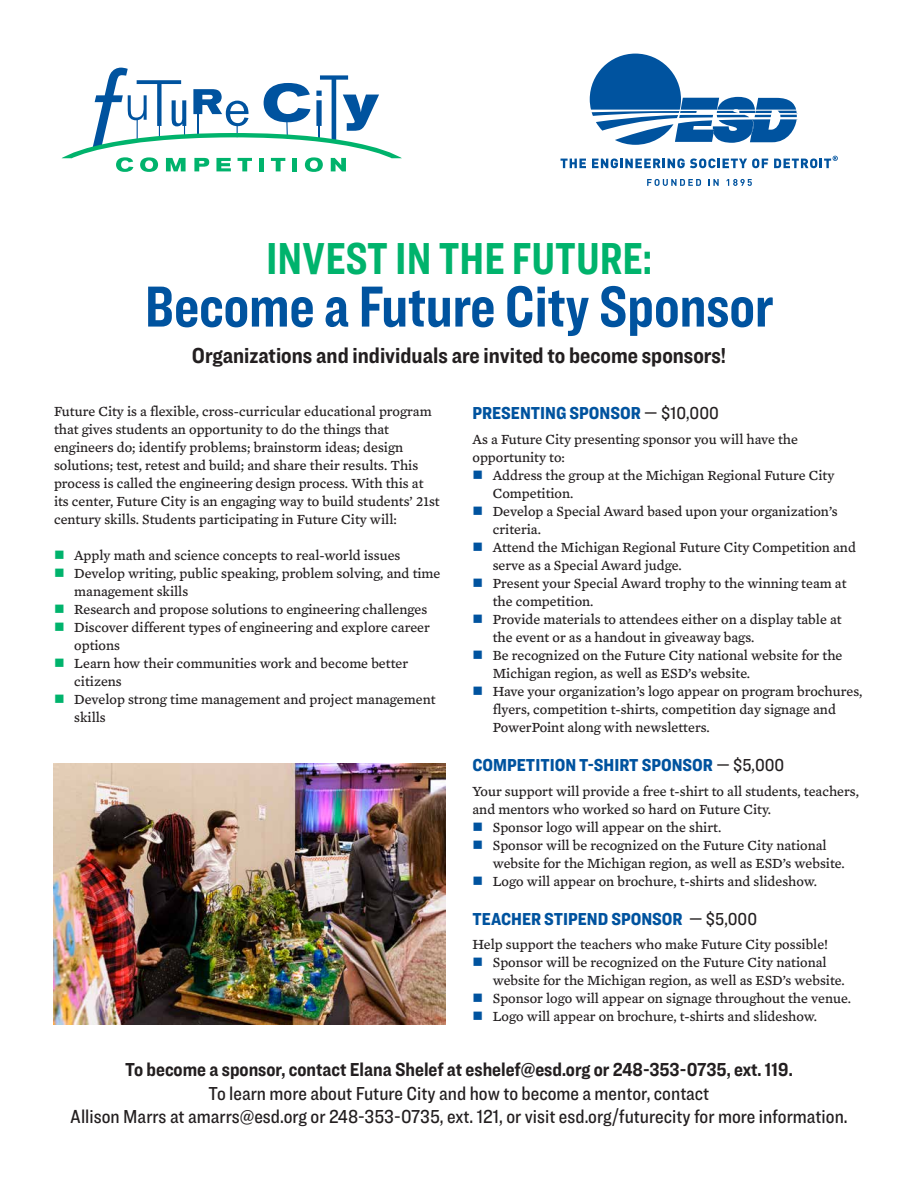
<style>
.page{position:relative;width:918px;height:1188px;background:#fff}
.page>*{position:absolute;margin:0;border:0;box-sizing:border-box;transform-origin:0 0}
.t1{font:700 60px "Ringside Compressed";color:#00539f}
.t2{font:700 46.5px "Ringside Compressed";color:#00b36c}
.t3{font:700 22.5px "Ringside Condensed";color:#231f20}
.t4{font:500 19.5px/23.4px "Ringside Condensed";color:#231f20;text-align:center}
.t5{font:700 19.5px "Ringside Condensed";color:#231f20}
.t6{font:900 18px "Ringside Condensed";color:#00539f}
.t7{font:14.25px/18px "Mercury Text G4 Roman";color:#231f20}
.s1{color:#00b36c}
.s2{font-weight:500;color:#231f20}
.s3{color:#00539f}
</style>
<div class="page">
<svg style="left:590px;top:54px;width:208px;height:91px"></svg>
<svg style="left:561px;top:159px;width:25px;height:9px"></svg>
<svg style="left:592px;top:158px;width:176px;height:10px"></svg>
<svg style="left:774px;top:156px;width:64px;height:12px"></svg>
<svg style="left:647px;top:179px;width:54px;height:7px"></svg>
<svg style="left:709px;top:179px;width:10px;height:7px"></svg>
<svg style="left:727px;top:179px;width:25px;height:7px"></svg>
<svg style="left:62px;top:68px;width:340px;height:104px"></svg>
<img style="left:54px;top:763px;width:391px;height:261px">
<h2 class="t2" style="left:266px;top:226px;width:387px">INVEST IN THE FUTURE:</h2>
<h1 class="t1" style="left:145px;top:265px;width:630px">Become a Future City Sponsor</h1>
<h3 class="t3" style="left:192px;top:340px;width:536px">Organizations and individuals are invited to become sponsors!</h3>
<p class="t7" style="left:54px;top:402px;width:387px">Future City is a flexible, cross-curricular educational program that gives students an opportunity to do the things that engineers do; identify problems; brainstorm ideas; design solutions; test, retest and build; and share their results. This process is called the engineering design process. With this at its center, Future City is an engaging way to build students’ 21st century skills. Students participating in Future City will:</p>
<p class="t7" style="left:54px;top:546px;width:348px"><span class="s1">■</span> Apply math and science concepts to real-world issues</p>
<p class="t7" style="left:74px;top:564px;width:368px;text-indent:-20px"><span class="s1">■</span> Develop writing, public speaking, problem solving, and time management skills</p>
<p class="t7" style="left:54px;top:600px;width:375px"><span class="s1">■</span> Research and propose solutions to engineering challenges</p>
<p class="t7" style="left:74px;top:618px;width:357px;text-indent:-20px"><span class="s1">■</span> Discover different types of engineering and explore career options</p>
<p class="t7" style="left:74px;top:654px;width:335px;text-indent:-20px"><span class="s1">■</span> Learn how their communities work and become better citizens</p>
<p class="t7" style="left:74px;top:690px;width:363px;text-indent:-20px"><span class="s1">■</span> Develop strong time management and project management skills</p>
<p class="t6" style="left:472px;top:400px;width:248px">PRESENTING SPONSOR <span class="s2">— $10,000</span></p>
<p class="t7" style="left:472px;top:430px;width:327px">As a Future City presenting sponsor you will have the opportunity to:</p>
<p class="t7" style="left:493px;top:466px;width:343px;text-indent:-20px"><span class="s3">■</span> Address the group at the Michigan Regional Future City<br>Competition.</p>
<p class="t7" style="left:493px;top:502px;width:346px;text-indent:-20px"><span class="s3">■</span> Develop a Special Award based upon your organization’s criteria.</p>
<p class="t7" style="left:493px;top:538px;width:365px;text-indent:-20px"><span class="s3">■</span> Attend the Michigan Regional Future City Competition and serve as a Special Award judge.</p>
<p class="t7" style="left:493px;top:574px;width:355px;text-indent:-20px"><span class="s3">■</span> Present your Special Award trophy to the winning team at the competition.</p>
<p class="t7" style="left:493px;top:610px;width:350px;text-indent:-20px"><span class="s3">■</span> Provide materials to attendees either on a display table at the event or as a handout in giveaway bags.</p>
<p class="t7" style="left:493px;top:646px;width:351px;text-indent:-20px"><span class="s3">■</span> Be recognized on the Future City national website for the<br>Michigan region, as well as ESD’s website.</p>
<p class="t7" style="left:493px;top:682px;width:371px;text-indent:-20px"><span class="s3">■</span> Have your organization’s logo appear on program brochures, flyers, competition t-shirts, competition day signage and<br>PowerPoint along with newsletters.</p>
<p class="t6" style="left:472px;top:752px;width:313px">COMPETITION T-SHIRT SPONSOR <span class="s2">— $5,000</span></p>
<p class="t7" style="left:472px;top:782px;width:388px">Your support will provide a free t-shirt to all students, teachers, and mentors who worked so hard on Future City.</p>
<p class="t7" style="left:472px;top:818px;width:250px"><span class="s3">■</span> Sponsor logo will appear on the shirt.</p>
<p class="t7" style="left:493px;top:836px;width:354px;text-indent:-20px"><span class="s3">■</span> Sponsor will be recognized on the Future City national website for the Michigan region, as well as ESD’s website.</p>
<p class="t7" style="left:472px;top:872px;width:346px"><span class="s3">■</span> Logo will appear on brochure, t-shirts and slideshow.</p>
<p class="t6" style="left:472px;top:906px;width:286px">TEACHER STIPEND SPONSOR <span class="s2">— $5,000</span></p>
<p class="t7" style="left:472px;top:936px;width:357px">Help support the teachers who make Future City possible!</p>
<p class="t7" style="left:493px;top:954px;width:354px;text-indent:-20px"><span class="s3">■</span> Sponsor will be recognized on the Future City national website for the Michigan region, as well as ESD’s website.</p>
<p class="t7" style="left:472px;top:990px;width:380px"><span class="s3">■</span> Sponsor logo will appear on signage throughout the venue.</p>
<p class="t7" style="left:472px;top:1008px;width:346px"><span class="s3">■</span> Logo will appear on brochure, t-shirts and slideshow.</p>
<h3 class="t5" style="left:125px;top:1056px;width:669px">To become a sponsor, contact Elana Shelef at eshelef@esd.org or 248-353-0735, ext. 119.</h3>
<h3 class="t4" style="left:70px;top:1081px;width:779px">To learn more about Future City and how to become a mentor, contact<br>Allison Marrs at amarrs@esd.org or 248-353-0735, ext. 121, or visit esd.org/futurecity for more information.</h3>
</div>
